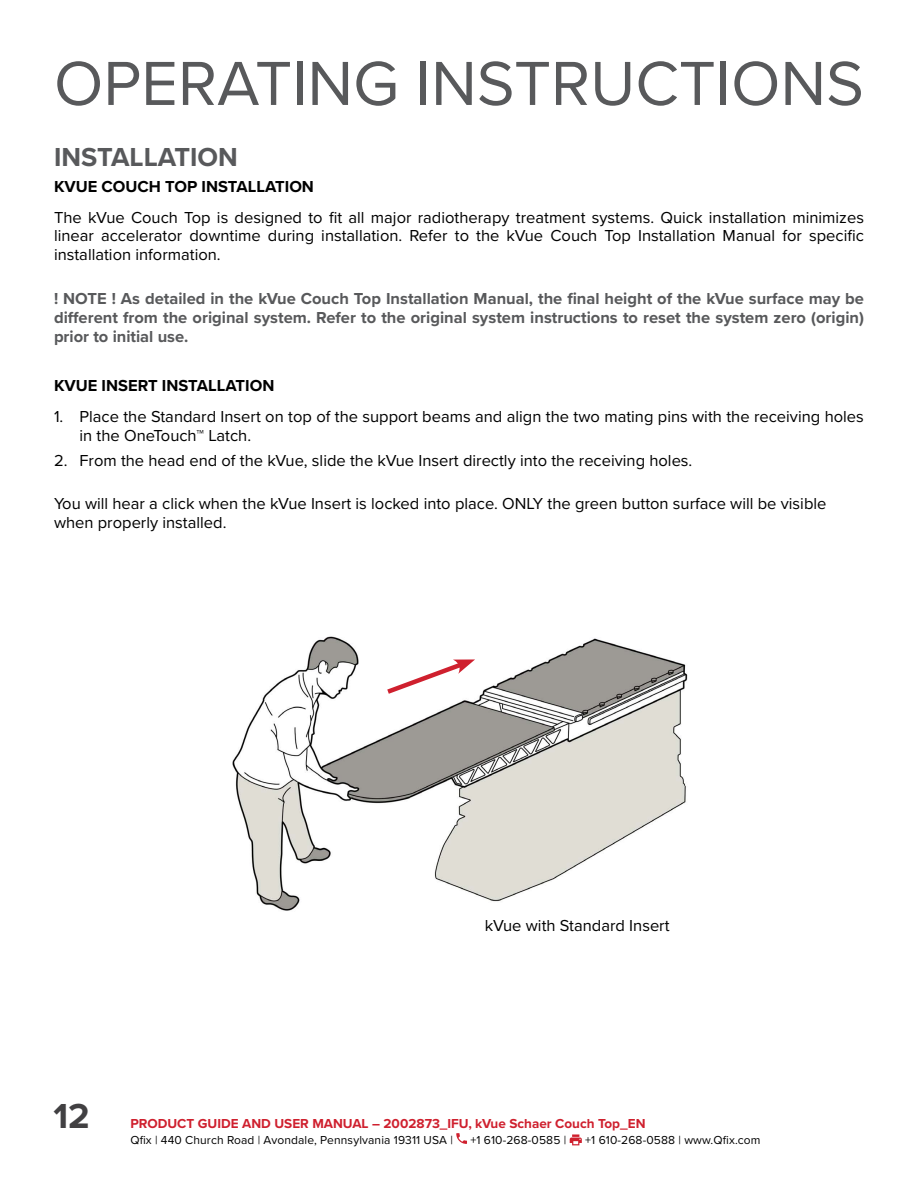
<style>
.page{position:relative;width:918px;height:1188px;background:#fff}
.page>*{position:absolute;margin:0;border:0;box-sizing:border-box;transform-origin:0 0}
.t1{font:64.5px "Proxima Nova";color:#58595b}
.t2{font:700 36px "Proxima Nova";color:#414042}
.t3{font:700 27px "Proxima Nova";color:#58595b}
.t4{font:16.5px/18.8px "Proxima Nova";color:#000}
.t5{font:700 16.5px/18.8px "Proxima Nova";color:#58595b;text-align:justify}
.t6{font:700 16.5px "Proxima Nova";color:#000}
.t7{font:700 13.5px "Proxima Nova";color:#cf202e}
.t8{font:12px "Proxima Nova";letter-spacing:.01em;color:#000}
</style>
<div class="page">
<svg style="left:456px;top:1133px;width:11px;height:11px"></svg>
<svg style="left:570px;top:1134px;width:12px;height:11px"></svg>
<img style="left:232px;top:636px;width:456px;height:275px">
<svg style="left:382px;top:658px;width:93px;height:39px"></svg>
<h1 class="t1" style="left:54px;top:35px;width:811px">OPERATING INSTRUCTIONS</h1>
<h3 class="t3" style="left:54px;top:137px;width:185px">INSTALLATION</h3>
<p class="t6" style="left:54px;top:174px;width:262px">KVUE COUCH TOP INSTALLATION</p>
<p class="t4" style="left:54px;top:207px;width:812px;text-align:justify">The kVue Couch Top is designed to fit all major radiotherapy treatment systems. Quick installation minimizes linear accelerator downtime during installation. Refer to the kVue Couch Top Installation Manual for specific installation information.</p>
<p class="t5" style="left:54px;top:289px;width:812px">! NOTE ! As detailed in the kVue Couch Top Installation Manual, the final height of the kVue surface may be different from the original system. Refer to the original system instructions to reset the system zero (origin) prior to initial use.</p>
<p class="t6" style="left:54px;top:374px;width:222px">KVUE INSERT INSTALLATION</p>
<p class="t4" style="left:79px;top:407px;width:786px;text-indent:-25px">1. Place the Standard Insert on top of the support beams and align the two mating pins with the receiving holes in the OneTouch™ Latch.</p>
<p class="t4" style="left:54px;top:451px;width:640px">2. From the head end of the kVue, slide the kVue Insert directly into the receiving holes.</p>
<p class="t4" style="left:54px;top:494px;width:774px">You will hear a click when the kVue Insert is locked into place. ONLY the green button surface will be visible when properly installed.</p>
<p class="t4" style="left:485px;top:915px;width:186px">kVue with Standard Insert</p>
<h2 class="t2" style="left:54px;top:1089px;width:38px">12</h2>
<p class="t7" style="left:130px;top:1114px;width:517px">PRODUCT GUIDE AND USER MANUAL – 2002873_IFU, kVue Schaer Couch Top_EN</p>
<p class="t8" style="left:130px;top:1131px;width:324px">Qfix | 440 Church Road | Avondale, Pennsylvania 19311 USA |</p>
<p class="t8" style="left:470px;top:1131px;width:97px">+1 610-268-0585 |</p>
<p class="t8" style="left:585px;top:1131px;width:177px">+1 610-268-0588 | www.Qfix.com</p>
</div>
